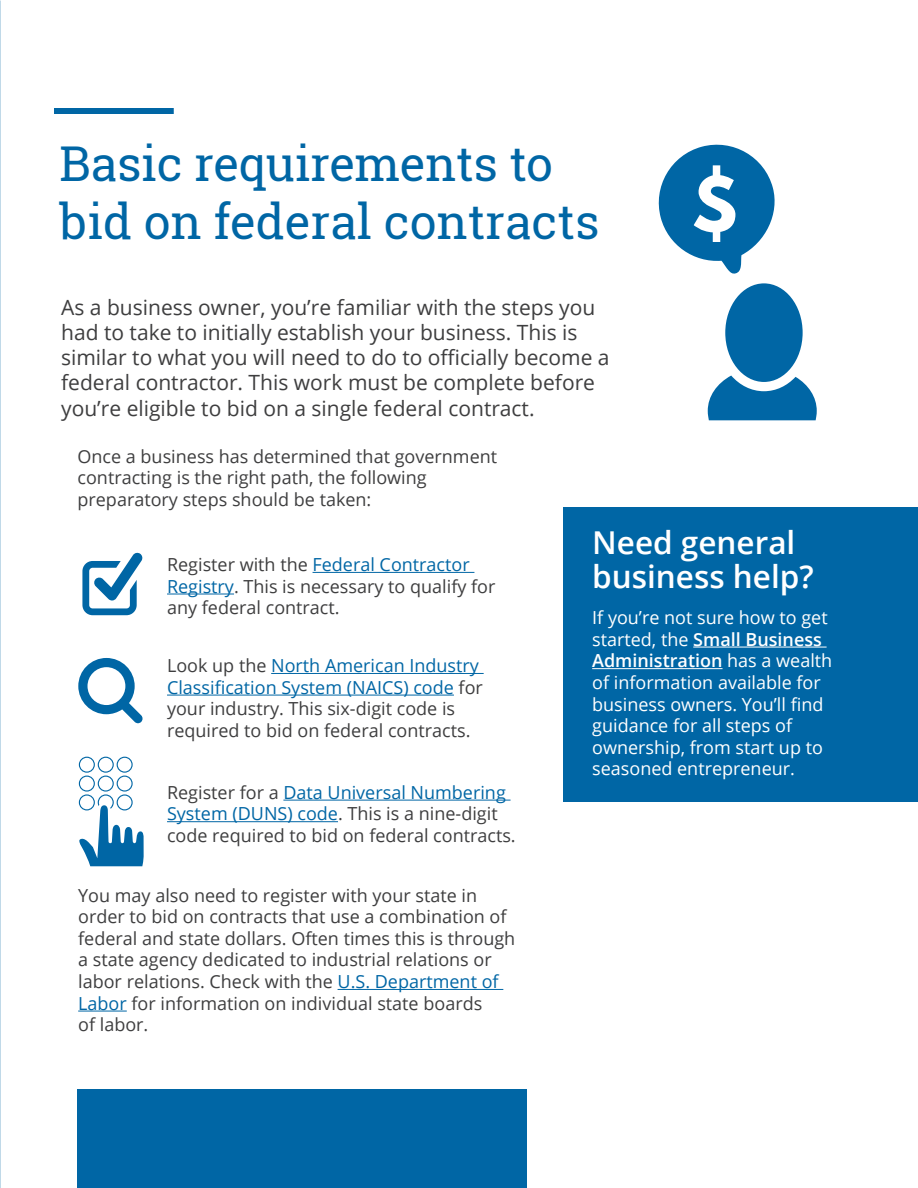
<style>
.page{position:relative;width:918px;height:1188px;background:#fff}
.page>*{position:absolute;margin:0;border:0;box-sizing:border-box;transform-origin:0 0}
.AG_Body{font:48px "Roboto Slab";letter-spacing:-.005em;color:#0066a5}
.t1{font:600 31.5px/34.5px "Open Sans";color:#fff}
.t2{font:21px/25.2px "Open Sans";color:#3e3e3f}
.t3{font:18px/21.6px "Open Sans";color:#3e3e3f}
.t4{font:18px/21.6px "Open Sans";color:#fff}
.t5{font:18px/21.6px "Open Sans";color:#0066a5}
.s1{color:#0066a5}
.s2{color:#3e3e3f}
.s3{font-weight:600}
</style>
<div class="page">
<div style="left:77px;top:1089px;width:450px;height:99px;background:#0066a5"></div>
<hr style="left:338px;top:989px;width:165px;height:1px;background:#0066a5">
<hr style="left:78px;top:1011px;width:49px;height:1px;background:#0066a5">
<svg style="left:82px;top:552px;width:61px;height:63px"></svg>
<hr style="left:313px;top:572px;width:161px;height:1px;background:#0066a5">
<hr style="left:167px;top:594px;width:67px;height:1px;background:#0066a5">
<hr style="left:271px;top:673px;width:213px;height:1px;background:#0066a5">
<hr style="left:167px;top:695px;width:287px;height:1px;background:#0066a5">
<hr style="left:283px;top:800px;width:228px;height:1px;background:#0066a5">
<hr style="left:167px;top:821px;width:171px;height:1px;background:#0066a5">
<div style="left:54px;top:108px;width:120px;height:6px;background:#0066a5"></div>
<div style="left:564px;top:507px;width:354px;height:295px;background:#0066a5"></div>
<hr style="left:693px;top:647px;width:134px;height:1px;background:#fff">
<hr style="left:592px;top:668px;width:131px;height:1px;background:#fff">
<svg style="left:78px;top:658px;width:65px;height:65px"></svg>
<svg style="left:79px;top:757px;width:65px;height:109px"></svg>
<svg style="left:658px;top:144px;width:159px;height:276px"></svg>
<p class="AG_Body" style="left:60px;top:131px;width:495px">Basic requirements to</p>
<p class="AG_Body" style="left:60px;top:189px;width:541px">bid on federal contracts</p>
<p class="t2" style="left:61px;top:294px;width:550px">As a business owner, you’re familiar with the steps you had to take to initially establish your business. This is similar to what you will need to do to officially become a federal contractor. This work must be complete before you’re eligible to bid on a single federal contract.</p>
<p class="t3" style="left:78px;top:445px;width:421px">Once a business has determined that government contracting is the right path, the following preparatory steps should be taken:</p>
<p class="t3" style="left:167px;top:553px;width:330px">Register with the <span class="s1">Federal Contractor<br>Registry</span>. This is necessary to qualify for any federal contract.</p>
<p class="t5" style="left:167px;top:654px;width:317px"><span class="s2">Look up the</span> North American Industry<br>Classification System (NAICS) code <span class="s2">for</span></p>
<p class="t3" style="left:167px;top:698px;width:305px">your industry. This six-digit code is required to bid on federal contracts.</p>
<p class="t3" style="left:167px;top:781px;width:350px">Register for a <span class="s1">Data Universal Numbering<br>System (DUNS) code</span>. This is a nine-digit code required to bid on federal contracts.</p>
<p class="t3" style="left:78px;top:884px;width:439px">You may also need to register with your state in order to bid on contracts that use a combination of federal and state dollars. Often times this is through a state agency dedicated to industrial relations or labor relations. Check with the <span class="s1">U.S. Department of Labor</span> for information on individual state boards</p>
<p class="t3" style="left:78px;top:1014px;width:72px">of labor.</p>
<p class="t1" style="left:592px;top:524px;width:223px">Need general business help?</p>
<p class="t4" style="left:592px;top:606px;width:242px">If you’re not sure how to get started, the <span class="s3">Small Business<br>Administration</span> has a wealth of information available for business owners. You’ll find guidance for all steps of ownership, from start up to seasoned entrepreneur.</p>
</div>
